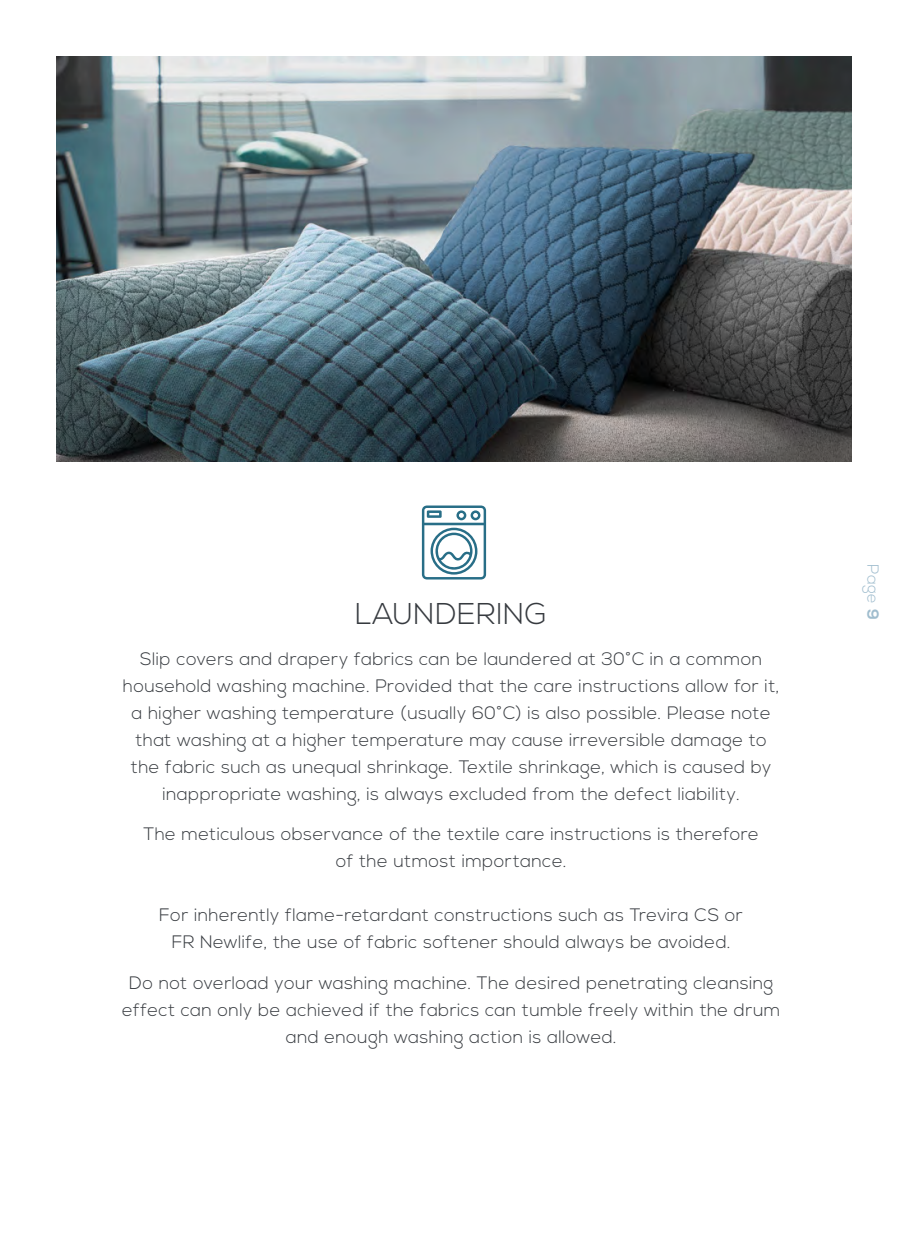
<style>
.page{position:relative;width:908px;height:1248px;background:#fff}
.page>*{position:absolute;margin:0;border:0;box-sizing:border-box;transform-origin:0 0}
.t1{font:300 30px "Nexa";letter-spacing:.02em;color:#363a3f}
.t2{font:300 18px/27px "Nexa";letter-spacing:.02em;color:#363a3f;text-align:center}
.t3{font:300 16px "Nexa";color:#a0bdce}
.s1{font-weight:700}
</style>
<div class="page">
<hr style="left:0;top:0;width:1px;height:1247px;background:#004e66">
<svg style="left:421px;top:505px;width:65px;height:74px"></svg>
<img style="left:57px;top:57px;width:793px;height:405px">
<h1 class="t1" style="left:355px;top:596px;width:193px">LAUNDERING</h1>
<p class="t2" style="left:123px;top:645px;width:657px">Slip covers and drapery fabrics can be laundered at 30°C in a common household washing machine. Provided that the care instructions allow for it, a higher washing temperature (usually 60°C) is also possible. Please note that washing at a higher temperature may cause irreversible damage to the fabric such as unequal shrinkage. Textile shrinkage, which is caused by inappropriate washing, is always excluded from the defect liability.</p>
<p class="t2" style="left:143px;top:821px;width:616px">The meticulous observance of the textile care instructions is therefore of the utmost importance.</p>
<p class="t2" style="left:159px;top:902px;width:585px">For inherently flame-retardant constructions such as Trevira CS or<br>FR Newlife, the use of fabric softener should always be avoided.</p>
<p class="t2" style="left:122px;top:969px;width:659px">Do not overload your washing machine. The desired penetrating cleansing effect can only be achieved if the fabrics can tumble freely within the drum and enough washing action is allowed.</p>
<p class="t3" style="left:881px;top:564px;width:57px;rotate:90deg">Page <span class="s1">9</span></p>
</div>
